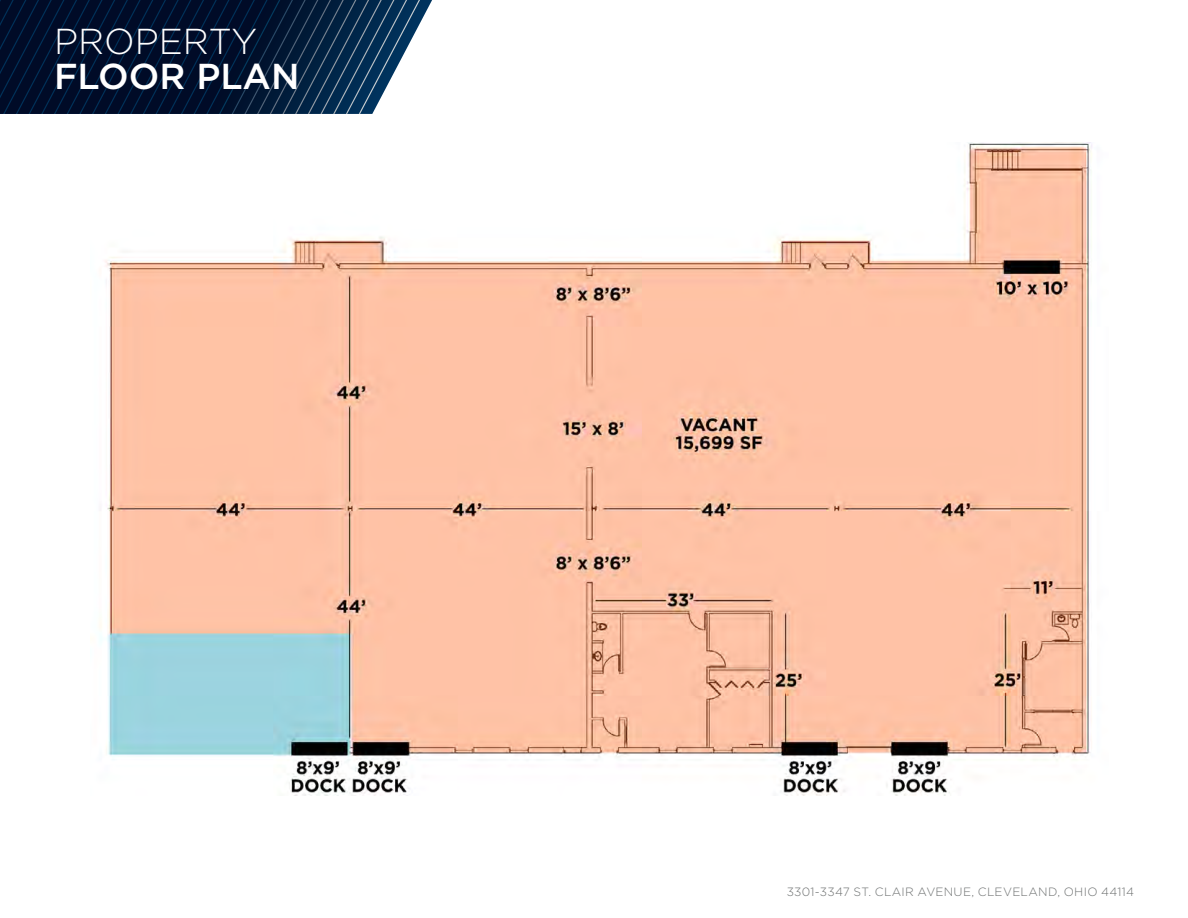
<style>
.page{position:relative;width:1188px;height:918px;background:#fff}
.page>*{position:absolute;margin:0;border:0;box-sizing:border-box;transform-origin:0 0}
.t1{font:500 36px "Gotham";color:#fff}
.t2{font:300 36px "Gotham";color:#fff}
.t3{font:300 12px "Gotham";letter-spacing:.025em;color:#6e7171}
</style>
<div class="page">
<svg style="left:0;top:0;width:432px;height:114px;background:#122643"></svg>
<img style="left:99px;top:143px;width:993px;height:653px">
<h1 class="t2" style="left:54px;top:19px;width:205px">PROPERTY</h1>
<h1 class="t1" style="left:54px;top:53px;width:247px">FLOOR PLAN</h1>
<p class="t3" style="left:787px;top:884px;width:349px">3301-3347 ST. CLAIR AVENUE, CLEVELAND, OHIO 44114</p>
</div>
